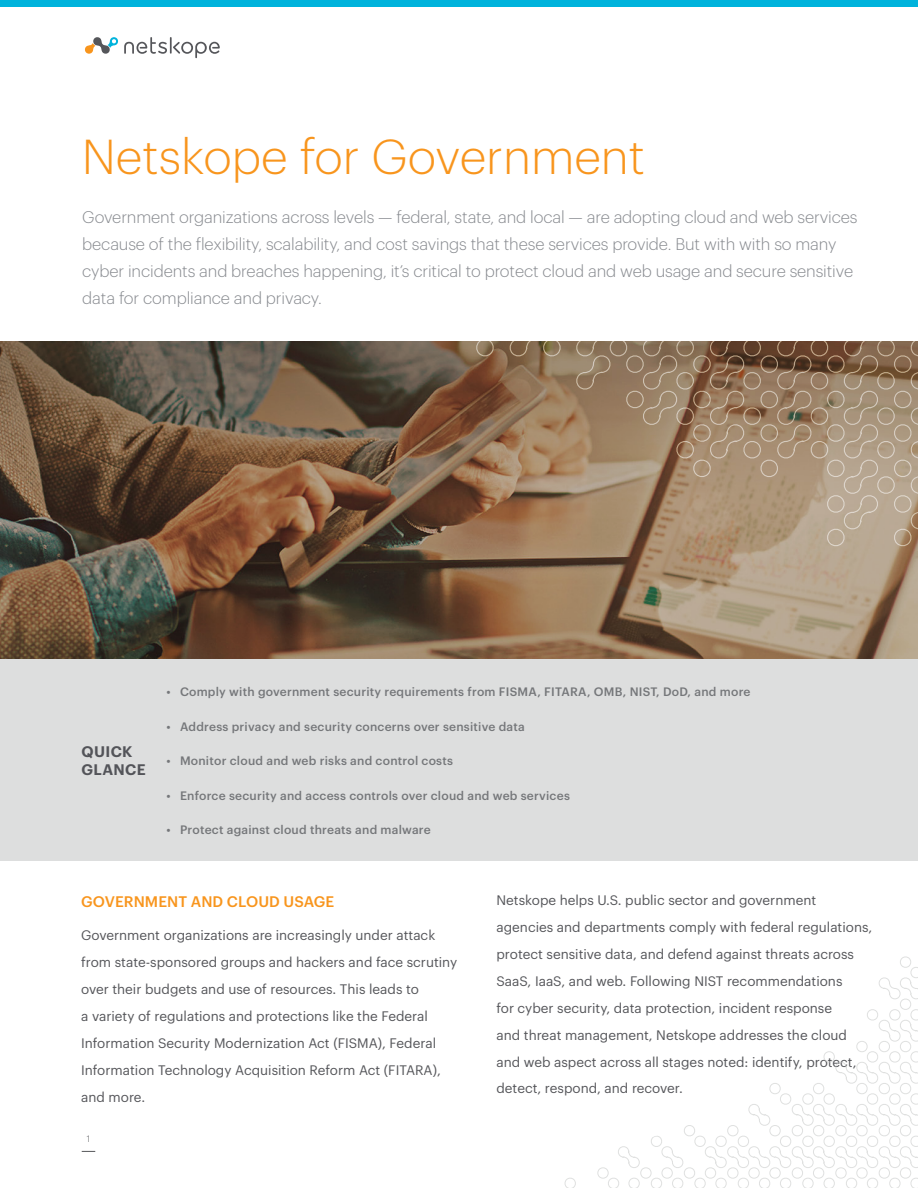
<style>
.page{position:relative;width:918px;height:1188px;background:#fff}
.page>*{position:absolute;margin:0;border:0;box-sizing:border-box;transform-origin:0 0}
.t1{font:300 48px "Graphik";color:#f8951d}
.t2{font:300 16.5px/27px "Graphik";letter-spacing:-.005em;color:#878a8f}
.t3{font:500 15px "Graphik";letter-spacing:.005em;color:#f8951d}
.t4{font:600 15px/18px "Graphik";letter-spacing:.02em;color:#535459}
.t5{font:13.5px/27px "Graphik";color:#55565a}
.t6{font:500 12px "Graphik";letter-spacing:.02em;color:#75777a}
.t7{font:300 9px "Graphik";color:#55565a}
</style>
<div class="page">
<div style="left:0;top:0;width:918px;height:7px;background:#00b3dc"></div>
<svg style="left:85px;top:37px;width:33px;height:17px"></svg>
<svg style="left:124px;top:37px;width:96px;height:21px"></svg>
<svg style="left:82px;top:1151px;width:13px;height:1px"></svg>
<div style="left:0;top:656px;width:918px;height:205px;background:#dddede"></div>
<svg style="left:564px;top:956px;width:354px;height:232px"></svg>
<svg style="left:0;top:341px;width:918px;height:318px;background:#806851"></svg>
<h1 class="t1" style="left:82px;top:122px;width:565px">Netskope for Government</h1>
<p class="t2" style="left:82px;top:203px;width:777px">Government organizations across levels — federal, state, and local — are adopting cloud and web services because of the flexibility, scalability, and cost savings that these services provide. But with with so many cyber incidents and breaches happening, it’s critical to protect cloud and web usage and secure sensitive data for compliance and privacy.</p>
<p class="t4" style="left:82px;top:741px;width:65px">QUICK<br>GLANCE</p>
<p class="t6" style="left:166px;top:683px;width:586px">• Comply with government security requirements from FISMA, FITARA, OMB, NIST, DoD, and more</p>
<p class="t6" style="left:166px;top:718px;width:360px">• Address privacy and security concerns over sensitive data</p>
<p class="t6" style="left:166px;top:752px;width:288px">• Monitor cloud and web risks and control costs</p>
<p class="t6" style="left:166px;top:787px;width:405px">• Enforce security and access controls over cloud and web services</p>
<p class="t6" style="left:166px;top:821px;width:266px">• Protect against cloud threats and malware</p>
<p class="t3" style="left:81px;top:890px;width:254px">GOVERNMENT AND CLOUD USAGE</p>
<p class="t5" style="left:81px;top:921px;width:378px">Government organizations are increasingly under attack from state-sponsored groups and hackers and face scrutiny over their budgets and use of resources. This leads to<br>a variety of regulations and protections like the Federal Information Security Modernization Act (FISMA), Federal Information Technology Acquisition Reform Act (FITARA), and more.</p>
<p class="t7" style="left:87px;top:1132px;width:5px">1</p>
<p class="t5" style="left:497px;top:886px;width:377px">Netskope helps U.S. public sector and government agencies and departments comply with federal regulations, protect sensitive data, and defend against threats across SaaS, IaaS, and web. Following NIST recommendations<br>for cyber security, data protection, incident response<br>and threat management, Netskope addresses the cloud and web aspect across all stages noted: identify, protect,</p>
<p class="t5" style="left:497px;top:1073px;width:188px">detect, respond, and recover.</p>
</div>
